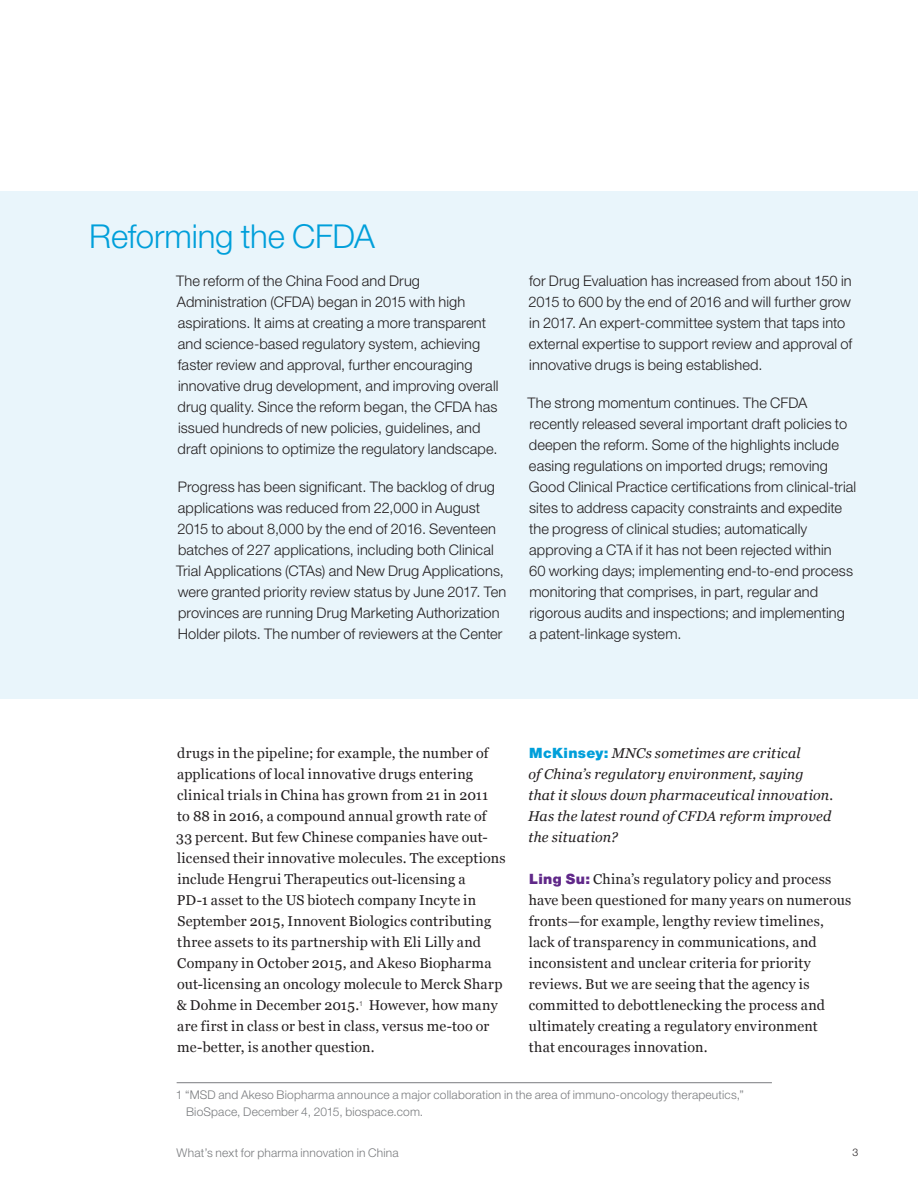
<style>
.page{position:relative;width:918px;height:1188px;background:#fff}
.page>*{position:absolute;margin:0;border:0;box-sizing:border-box;transform-origin:0 0}
.t1{font:300 33px "Helvetica Neue LT Std";letter-spacing:-.005em;color:#009fda}
.t2{font:300 14.7px/21px "Helvetica Neue LT Std";letter-spacing:.005em;color:#231f20}
.t3{font:14.25px/21px "Georgia";letter-spacing:.015em;color:#231f20}
.t4{font:italic 14.25px/21px "Georgia";letter-spacing:.015em;color:#231f20}
.t5{font:300 12px/16.5px "Helvetica Neue LT Std";letter-spacing:.015em;color:#7a7c7f}
.t6{font:300 10.5px "Helvetica Neue LT Std";color:#231f20}
.s1{font-family:"Helvetica Neue LT Std";font-weight:900;font-style:normal;color:#009fda}
.s2{font-family:"Helvetica Neue LT Std";font-weight:900;color:#602889}
</style>
<div class="page">
<hr style="left:177px;top:1082px;width:595px;height:1px;background:#7a7c7f">
<div style="left:0;top:191px;width:918px;height:508px;background:#e9f5fb"></div>
<h1 class="t1" style="left:89px;top:216px;width:287px">Reforming the CFDA</h1>
<p class="t2" style="left:176px;top:270px;width:324px">The reform of the China Food and Drug Administration (CFDA) began in 2015 with high aspirations. It aims at creating a more transparent and science-based regulatory system, achieving faster review and approval, further encouraging innovative drug development, and improving overall drug quality. Since the reform began, the CFDA has issued hundreds of new policies, guidelines, and draft opinions to optimize the regulatory landscape.</p>
<p class="t2" style="left:176px;top:476px;width:332px">Progress has been significant. The backlog of drug applications was reduced from 22,000 in August 2015 to about 8,000 by the end of 2016. Seventeen batches of 227 applications, including both Clinical Trial Applications (CTAs) and New Drug Applications, were granted priority review status by June 2017. Ten provinces are running Drug Marketing Authorization Holder pilots. The number of reviewers at the Center</p>
<p class="t2" style="left:529px;top:270px;width:325px">for Drug Evaluation has increased from about 150 in 2015 to 600 by the end of 2016 and will further grow in 2017. An expert-committee system that taps into external expertise to support review and approval of innovative drugs is being established.</p>
<p class="t2" style="left:527px;top:392px;width:330px">The strong momentum continues. The CFDA recently released several important draft policies to deepen the reform. Some of the highlights include easing regulations on imported drugs; removing Good Clinical Practice certifications from clinical-trial sites to address capacity constraints and expedite the progress of clinical studies; automatically approving a CTA if it has not been rejected within<br>60 working days; implementing end-to-end process monitoring that comprises, in part, regular and rigorous audits and inspections; and implementing<br>a patent-linkage system.</p>
<p class="t3" style="left:176px;top:743px;width:331px">drugs in the pipeline; for example, the number of applications of local innovative drugs entering clinical trials in China has grown from 21 in 2011<br>to 88 in 2016, a compound annual growth rate of<br>33 percent. But few Chinese companies have out&shy;licensed their innovative molecules. The exceptions include Hengrui Therapeutics out-licensing a<br>PD-1 asset to the US biotech company Incyte in September 2015, Innovent Biologics contributing three assets to its partnership with Eli Lilly and Company in October 2015, and Akeso Biopharma out-licensing an oncology molecule to Merck Sharp &amp; Dohme in December 2015.<sup>1</sup> However, how many are first in class or best in class, versus me-too or me-better, is another question.</p>
<p class="t5" style="left:186px;top:1086px;width:559px;text-indent:-10px">1 “MSD and Akeso Biopharma announce a major collaboration in the area of immuno-oncology therapeutics,”<br>BioSpace, December 4, 2015, biospace.com.</p>
<p class="t4" style="left:528px;top:743px;width:307px"><span class="s1">McKinsey:</span> MNCs sometimes are critical<br>of China’s regulatory environment, saying that it slows down pharmaceutical innovation.<br>Has the latest round of CFDA reform improved the situation?</p>
<p class="t3" style="left:529px;top:869px;width:324px"><span class="s2">Ling Su:</span> China’s regulatory policy and process have been questioned for many years on numerous fronts—for example, lengthy review timelines, lack of transparency in communications, and inconsistent and unclear criteria for priority reviews. But we are seeing that the agency is committed to debottlenecking the process and ultimately creating a regulatory environment<br>that encourages innovation.</p>
<p class="t5" style="left:177px;top:1144px;width:223px">What’s next for pharma innovation in China</p>
<p class="t6" style="left:853px;top:1145px;width:7px">3</p>
</div>
